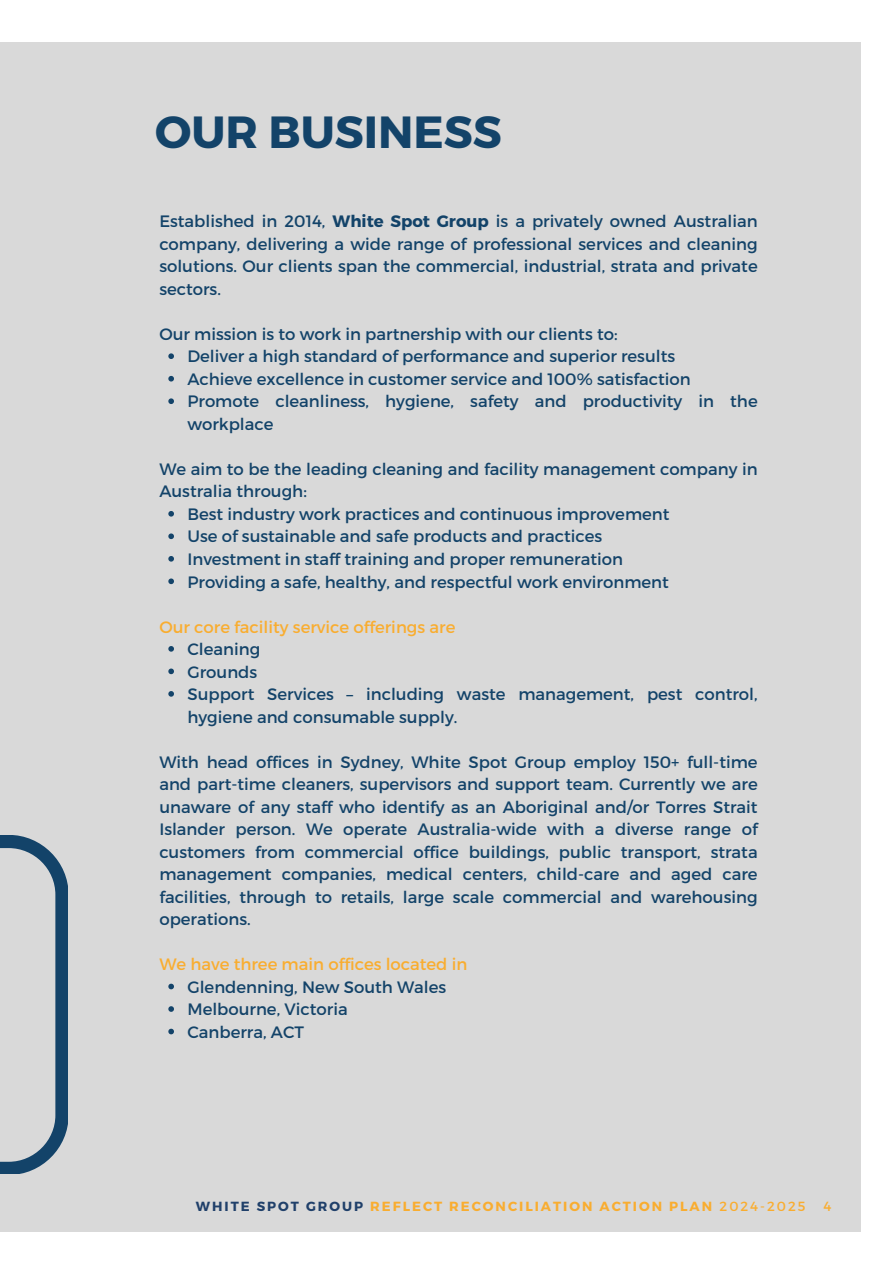
<style>
.page{position:relative;width:893px;height:1264px;background:#fff}
.page>*{position:absolute;margin:0;border:0;box-sizing:border-box;transform-origin:0 0}
.t1{font:700 45px "Montserrat";color:#134369}
.t2{font:16.5px/22.5px "Montserrat";color:#134369}
.t3{font:16.5px "Montserrat";color:#f9ad30}
.t4{font:700 13.2px "Montserrat";letter-spacing:.15em;color:#f9ad30}
.t5{font:13.2px "Montserrat";color:#f9ad30}
.s1{font-weight:700}
.s2{color:#20406a}
.s3{font-weight:400}
</style>
<div class="page">
<div style="left:0;top:43px;width:860px;height:1188px;background:#d9d9d9"></div>
<svg style="left:0;top:835px;width:67px;height:339px"></svg>
<svg style="left:168px;top:353px;width:6px;height:6px"></svg>
<svg style="left:168px;top:376px;width:6px;height:5px"></svg>
<svg style="left:168px;top:398px;width:6px;height:6px"></svg>
<svg style="left:168px;top:511px;width:6px;height:5px"></svg>
<svg style="left:168px;top:533px;width:6px;height:6px"></svg>
<svg style="left:168px;top:556px;width:6px;height:5px"></svg>
<svg style="left:168px;top:578px;width:6px;height:6px"></svg>
<svg style="left:168px;top:646px;width:6px;height:5px"></svg>
<svg style="left:168px;top:668px;width:6px;height:6px"></svg>
<svg style="left:168px;top:691px;width:6px;height:5px"></svg>
<svg style="left:168px;top:983px;width:6px;height:6px"></svg>
<svg style="left:168px;top:1006px;width:6px;height:5px"></svg>
<svg style="left:168px;top:1028px;width:6px;height:6px"></svg>
<p class="t1" style="left:155px;top:102px;width:348px">OUR BUSINESS</p>
<h1 class="t2" style="left:159px;top:209px;width:599px;text-align:justify">Established in 2014, <span class="s1">White Spot Group</span> is a privately owned Australian company, delivering a wide range of professional services and cleaning solutions. Our clients span the commercial, industrial, strata and private sectors.</h1>
<h2 class="t2" style="left:159px;top:322px;width:459px">Our mission is to work in partnership with our clients to:</h2>
<h2 class="t2" style="left:187px;top:344px;width:489px">Deliver a high standard of performance and superior results</h2>
<p class="t2" style="left:187px;top:367px;width:505px">Achieve excellence in customer service and 100% satisfaction</p>
<p class="t2" style="left:187px;top:389px;width:571px">Promote cleanliness, hygiene, safety and productivity in the workplace</p>
<p class="t2" style="left:159px;top:457px;width:599px">We aim to be the leading cleaning and facility management company in<br>Australia through:</p>
<h2 class="t2" style="left:187px;top:502px;width:483px">Best industry work practices and continuous improvement</h2>
<p class="t2" style="left:187px;top:524px;width:416px">Use of sustainable and safe products and practices</p>
<p class="t2" style="left:187px;top:547px;width:437px">Investment in staff training and proper remuneration</p>
<p class="t2" style="left:187px;top:569px;width:483px">Providing a safe, healthy, and respectful work environment</p>
<p class="t3" style="left:159px;top:616px;width:297px">Our core facility service offerings are</p>
<h2 class="t2" style="left:187px;top:637px;width:74px">Cleaning</h2>
<p class="t2" style="left:187px;top:659px;width:71px">Grounds</p>
<p class="t2" style="left:187px;top:682px;width:571px">Support Services – including waste management, pest control, hygiene and consumable supply.</p>
<p class="t2" style="left:159px;top:749px;width:599px;text-align:justify">With head offices in Sydney, White Spot Group employ 150+ full-time and part-time cleaners, supervisors and support team. Currently we are unaware of any staff who identify as an Aboriginal and/or Torres Strait Islander person. We operate Australia-wide with a diverse range of customers from commercial office buildings, public transport, strata management companies, medical centers, child-care and aged care facilities, through to retails, large scale commercial and warehousing operations.</p>
<h2 class="t3" style="left:159px;top:953px;width:309px">We have three main offices located in</h2>
<h2 class="t2" style="left:187px;top:974px;width:260px">Glendenning, New South Wales</h2>
<p class="t2" style="left:187px;top:997px;width:162px">Melbourne, Victoria</p>
<p class="t2" style="left:187px;top:1019px;width:118px">Canberra, ACT</p>
<p class="t4" style="left:196px;top:1197px;width:611px"><span class="s2">WHITE SPOT GROUP</span> REFLECT RECONCILIATION ACTION PLAN <span class="s3">2024-2025</span></p>
<p class="t5" style="left:823px;top:1197px;width:9px">4</p>
</div>
